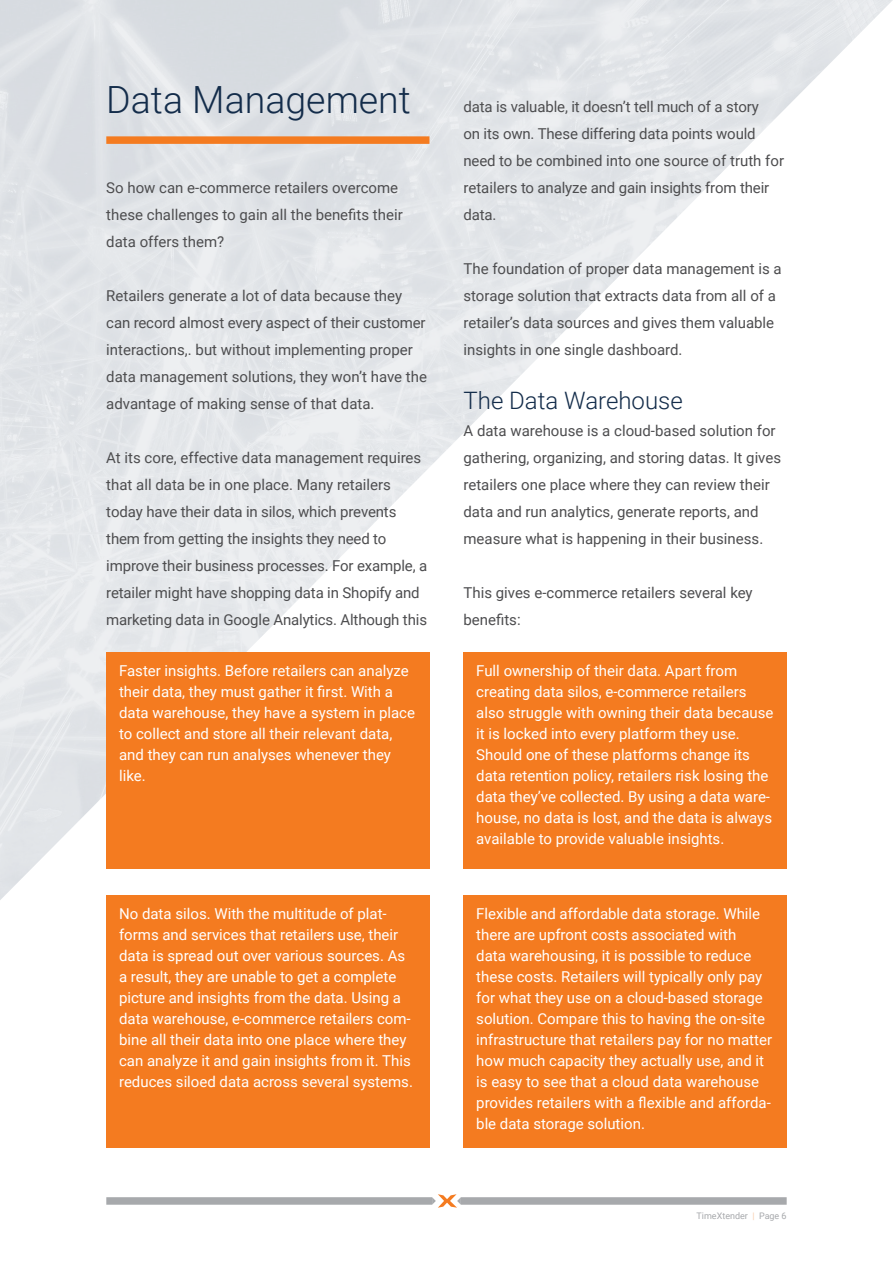
<style>
.page{position:relative;width:893px;height:1263px;background:#fff}
.page>*{position:absolute;margin:0;border:0;box-sizing:border-box;transform-origin:0 0}
.t1{font:300 37.5px "Roboto";color:#132c4a}
.t2{font:300 24px "Roboto";color:#132c4a}
.t3{font:15px/21px "Roboto";color:#fff}
.t4{font:15px/27px "Roboto";color:#4d4d4f}
.t5{font:9px "Roboto";color:#a7a9ac}
.s1{color:#f9cead}
</style>
<div class="page">
<img style="left:0;top:0;width:893px;height:900px">
<div style="left:106px;top:136px;width:323px;height:8px;background:#f47b20"></div>
<div style="left:106px;top:652px;width:323px;height:216px;background:#f47b20"></div>
<div style="left:463px;top:652px;width:324px;height:216px;background:#f47b20"></div>
<div style="left:106px;top:895px;width:323px;height:253px;background:#f47b20"></div>
<div style="left:463px;top:895px;width:324px;height:253px;background:#f47b20"></div>
<div style="left:106px;top:1197px;width:326px;height:8px;background:#a7a9ac"></div>
<div style="left:461px;top:1197px;width:326px;height:8px;background:#a7a9ac"></div>
<svg style="left:432px;top:1194px;width:29px;height:14px"></svg>
<h1 class="t1" style="left:106px;top:74px;width:306px">Data Management</h1>
<p class="t4" style="left:106px;top:174px;width:298px">So how can e-commerce retailers overcome these challenges to gain all the benefits their data offers them?</p>
<p class="t4" style="left:106px;top:282px;width:322px">Retailers generate a lot of data because they can record almost every aspect of their customer interactions,. but without implementing proper data management solutions, they won’t have the advantage of making sense of that data.</p>
<p class="t4" style="left:106px;top:444px;width:322px">At its core, effective data management requires that all data be in one place. Many retailers today have their data in silos, which prevents them from getting the insights they need to improve their business processes. For example, a retailer might have shopping data in Shopify and marketing data in Google Analytics. Although this</p>
<p class="t4" style="left:463px;top:93px;width:322px">data is valuable, it doesn’t tell much of a story<br>on its own. These differing data points would need to be combined into one source of truth for retailers to analyze and gain insights from their data.</p>
<p class="t4" style="left:463px;top:255px;width:320px">The foundation of proper data management is a storage solution that extracts data from all of a retailer’s data sources and gives them valuable insights in one single dashboard.</p>
<h2 class="t2" style="left:463px;top:384px;width:221px">The Data Warehouse</h2>
<p class="t4" style="left:463px;top:417px;width:319px">A data warehouse is a cloud-based solution for gathering, organizing, and storing datas. It gives retailers one place where they can review their data and run analytics, generate reports, and measure what is happening in their business.</p>
<p class="t4" style="left:463px;top:579px;width:291px">This gives e-commerce retailers several key benefits:</p>
<p class="t3" style="left:119px;top:660px;width:297px">Faster insights. Before retailers can analyze their data, they must gather it first. With a data warehouse, they have a system in place to collect and store all their relevant data, and they can run analyses whenever they like.</p>
<p class="t3" style="left:476px;top:660px;width:299px">Full ownership of their data. Apart from creating data silos, e-commerce retailers also struggle with owning their data because it is locked into every platform they use.<br>Should one of these platforms change its data retention policy, retailers risk losing the data they’ve collected. By using a data ware&shy;house, no data is lost, and the data is always available to provide valuable insights.</p>
<p class="t3" style="left:119px;top:903px;width:295px">No data silos. With the multitude of plat&shy;forms and services that retailers use, their data is spread out over various sources. As a result, they are unable to get a complete picture and insights from the data. Using a data warehouse, e-commerce retailers com&shy;bine all their data into one place where they can analyze it and gain insights from it. This reduces siloed data across several systems.</p>
<p class="t3" style="left:476px;top:903px;width:297px">Flexible and affordable data storage. While there are upfront costs associated with<br>data warehousing, it is possible to reduce these costs. Retailers will typically only pay for what they use on a cloud-based storage solution. Compare this to having the on-site infrastructure that retailers pay for no matter how much capacity they actually use, and it is easy to see that a cloud data warehouse provides retailers with a flexible and afforda&shy;ble data storage solution.</p>
<p class="t5" style="left:696px;top:1210px;width:92px">TimeXtender <span class="s1">|</span> Page 6</p>
</div>
